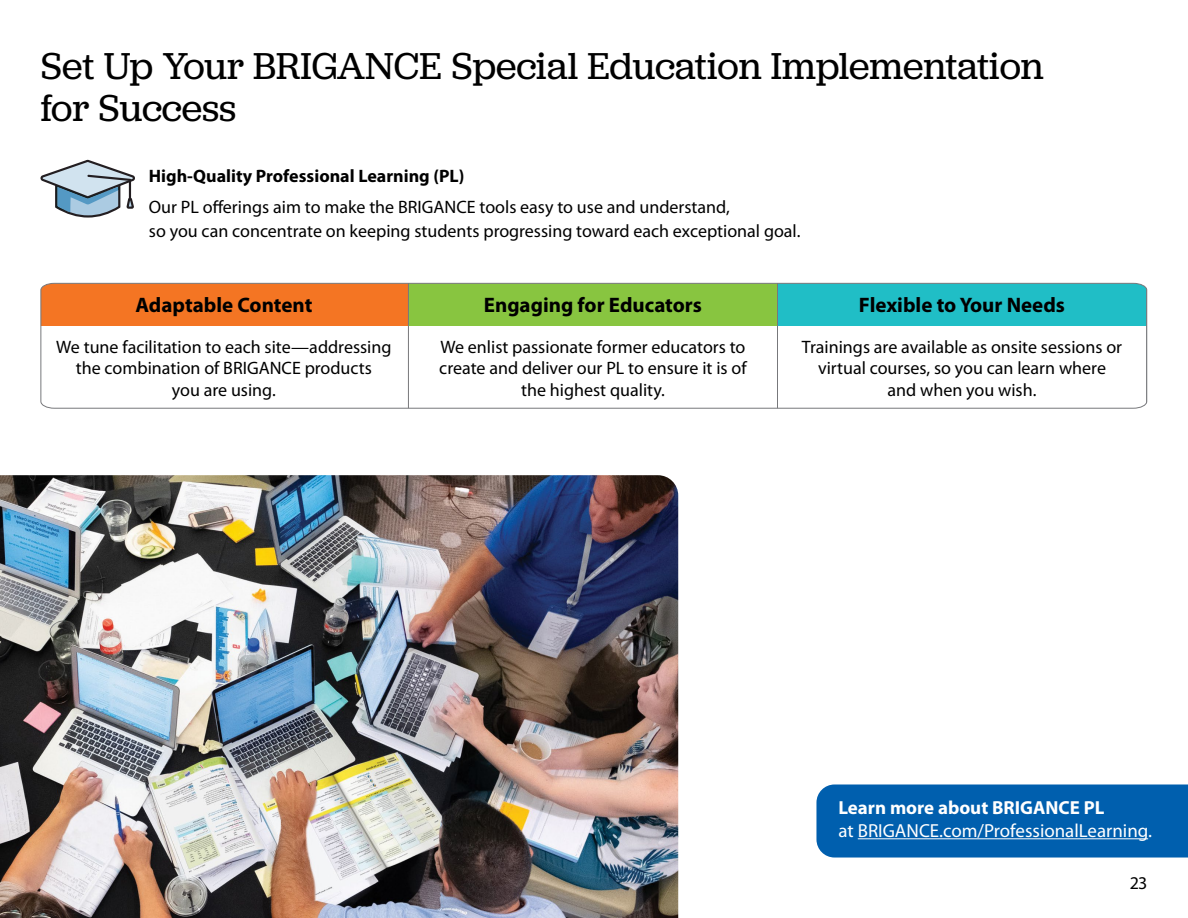
<style>
.page{position:relative;width:1188px;height:918px;background:#fff}
.page>*{position:absolute;margin:0;border:0;box-sizing:border-box;transform-origin:0 0}
.t1{font:39px/42px "Jubilat";color:#000}
.t2{font:700 21px "Myriad Pro";color:#000}
.t3{font:18.9px "Myriad Pro";color:#fff}
.t4{font:700 18.9px "Myriad Pro";color:#fff}
.t5{font:18px/21.6px "Myriad Pro";color:#000;text-align:center}
.t6{font:700 18px "Myriad Pro";color:#000}
</style>
<div class="page">
<div style="left:816px;top:784px;width:372px;height:74px;background:#005fae"></div>
<svg style="left:40px;top:283px;width:1108px;height:126px"></svg>
<svg style="left:40px;top:160px;width:95px;height:58px"></svg>
<hr style="left:858px;top:838px;width:290px;height:1px;background:#fff">
<img style="left:0;top:475px;width:678px;height:443px">
<h1 class="t1" style="left:41px;top:44px;width:1004px">Set Up Your BRIGANCE Special Education Implementation for Success</h1>
<p class="t6" style="left:149px;top:166px;width:317px">High-Quality Professional Learning (PL)</p>
<p class="t5" style="left:149px;top:195px;width:653px;line-height:24px;text-align:left">Our PL offerings aim to make the BRIGANCE tools easy to use and understand,<br>so you can concentrate on keeping students progressing toward each exceptional goal.</p>
<p class="t2" style="left:135px;top:293px;width:179px">Adaptable Content</p>
<p class="t2" style="left:484px;top:293px;width:220px">Engaging for Educators</p>
<p class="t2" style="left:859px;top:293px;width:208px">Flexible to Your Needs</p>
<p class="t5" style="left:56px;top:336px;width:337px">We tune facilitation to each site—addressing the combination of BRIGANCE products<br>you are using.</p>
<p class="t5" style="left:439px;top:336px;width:309px">We enlist passionate former educators to create and deliver our PL to ensure it is of the highest quality.</p>
<p class="t5" style="left:802px;top:336px;width:322px">Trainings are available as onsite sessions or virtual courses, so you can learn where and when you wish.</p>
<p class="t4" style="left:838px;top:797px;width:267px">Learn more about BRIGANCE PL</p>
<p class="t3" style="left:838px;top:820px;width:315px">at BRIGANCE.com/ProfessionalLearning.</p>
<p class="t5" style="left:1130px;top:873px;width:19px">23</p>
</div>
